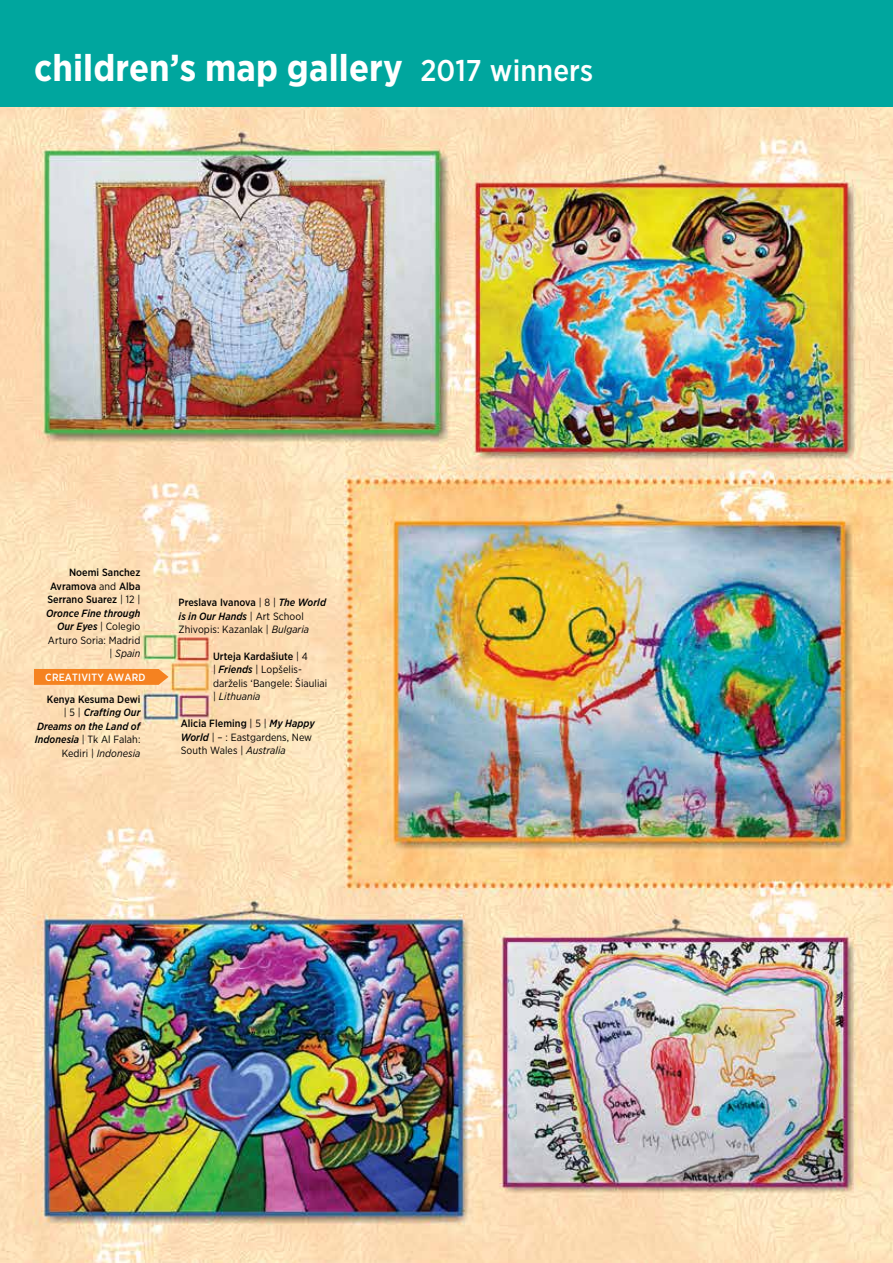
<style>
.page{position:relative;width:893px;height:1263px;background:#fff}
.page>*{position:absolute;margin:0;border:0;box-sizing:border-box;transform-origin:0 0}
.t1{font:700 37.5px "Gotham Narrow";letter-spacing:.005em;color:#fff}
.t2{font:10.5px/13.5px "Gotham Narrow";letter-spacing:.005em;color:#000}
.t3{font:500 10.5px/13.5px "Gotham Narrow";letter-spacing:.005em;color:#000;text-align:right}
.t4{font:italic 500 10.5px/13.5px "Gotham Narrow";letter-spacing:.005em;color:#000;text-align:right}
.t5{font:500 10.5px "Gotham Narrow";letter-spacing:.02em;color:#fff}
.s1{font-weight:500;font-size:30px}
.s2{font-weight:400}
.s3{font-style:italic}
.s4{font-weight:400;font-style:italic}
.s5{font-style:normal}
.s6{font-weight:400;font-style:normal}
.s7{font-weight:500}
.s8{font-weight:500;font-style:italic}
</style>
<div class="page">
<img style="left:0;top:106px;width:893px;height:1157px">
<div style="left:0;top:0;width:893px;height:106px;background:#00a69e"></div>
<svg style="left:34px;top:669px;width:135px;height:16px;background:#f58627"></svg>
<h1 class="t1" style="left:34px;top:44px;width:561px">children’s map gallery <span class="s1">2017 winners</span></h1>
<p class="t3" style="left:46px;top:566px;width:96px">Noemi Sanchez<br>Avramova <span class="s2">and</span> Alba<br>Serrano Suarez <span class="s2">| 12 |<br></span><span class="s3">Oronce Fine through<br>Our Eyes</span> <span class="s2">| Colegio<br>Arturo Soria: Madrid |</span> <span class="s4">Spain</span></p>
<p class="t5" style="left:45px;top:671px;width:102px">CREATIVITY AWARD</p>
<p class="t4" style="left:35px;top:692px;width:107px"><span class="s5">Kenya Kesuma Dewi<br></span><span class="s6">| 5 |</span> Crafting Our<br>Dreams on the Land of<br>Indonesia <span class="s6">| Tk Al Falah:<br>Kediri |</span> <span class="s2">Indonesia</span></p>
<p class="t2" style="left:179px;top:595px;width:149px"><span class="s7">Preslava Ivanova</span> | 8 | <span class="s8">The World is in Our Hands</span> | Art School<br>Zhivopis: Kazanlak | <span class="s3">Bulgaria</span></p>
<p class="t2" style="left:213px;top:649px;width:116px"><span class="s7">Urteja Kardašiute</span> | 4<br>| <span class="s8">Friends</span> | Lopšelis&shy;darželis ‘Bangele: Šiauliai | <span class="s3">Lithuania</span></p>
<p class="t2" style="left:181px;top:716px;width:136px"><span class="s7">Alicia Fleming</span> | 5 | <span class="s8">My Happy<br>World</span> | – : Eastgardens, New<br>South Wales | <span class="s3">Australia</span></p>
</div>
